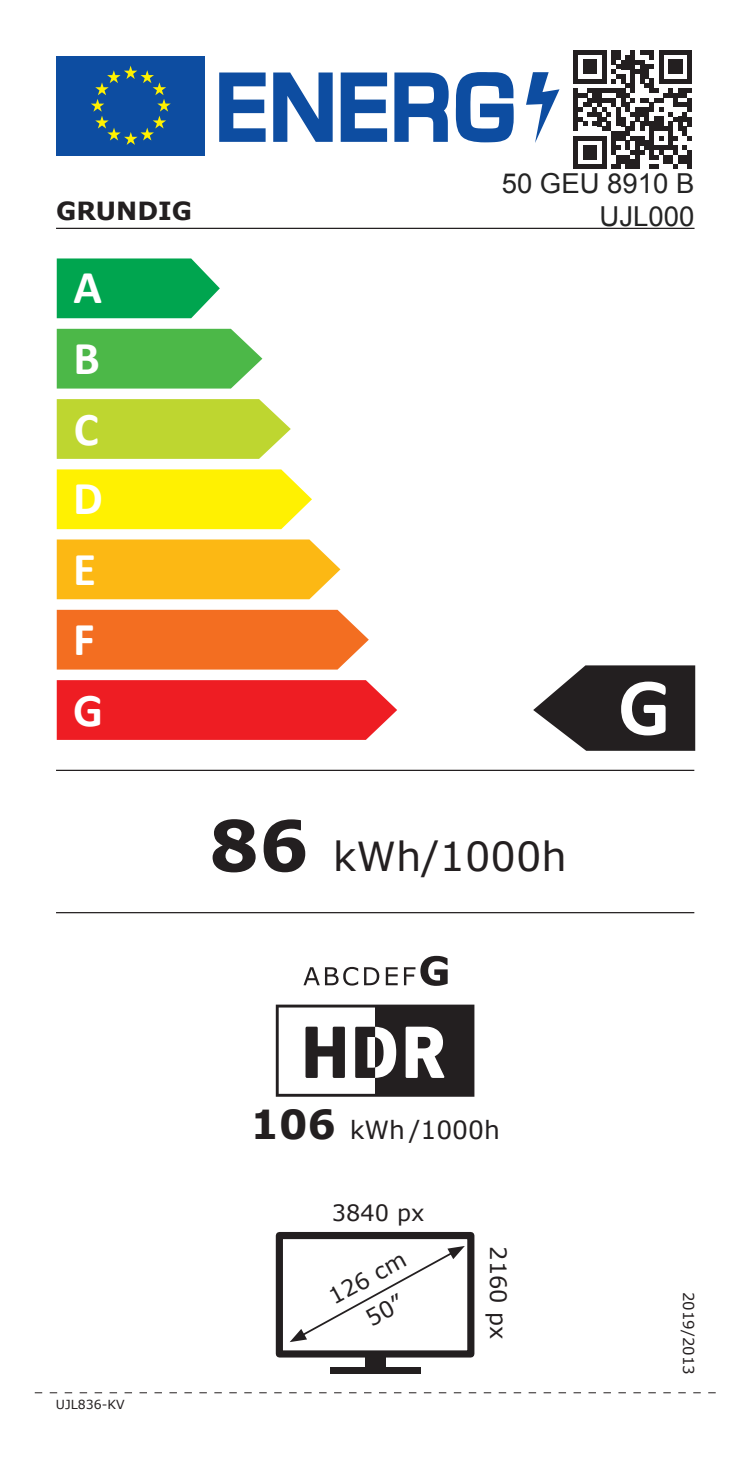
<style>
.page{position:relative;width:752px;height:1460px;background:#fff}
.page>*{position:absolute;margin:0;border:0;box-sizing:border-box;transform-origin:0 0}
.t1{font:700 47.25px/70.5px "Calibri";color:#fff}
.t2{font:40px "Verdana";color:#231f20}
.t3{font:27.5px/33px "Arial";color:#242424;text-align:right}
.t4{font:25px "Verdana";color:#231f20}
.t5{font:700 25px "Verdana";color:#231f20}
.t6{font:22.5px "Verdana";color:#231f20}
.t7{font:15px "Verdana";color:#231f20}
.t8{font:12.5px "Verdana";color:#231f20}
.s1{font-weight:700;font-size:70px}
.s2{font-weight:700;font-size:40px}
</style>
<div class="page">
<hr style="left:56px;top:228px;width:638px;height:1px;background:#231f20">
<div style="left:56px;top:57px;width:149px;height:99px;background:#0d4da1"></div>
<svg style="left:91px;top:66px;width:80px;height:79px"></svg>
<svg style="left:219px;top:73px;width:46px;height:69px"></svg>
<svg style="left:273px;top:73px;width:59px;height:69px"></svg>
<svg style="left:340px;top:73px;width:47px;height:69px"></svg>
<svg style="left:394px;top:73px;width:54px;height:69px"></svg>
<svg style="left:455px;top:72px;width:58px;height:70px"></svg>
<svg style="left:526px;top:72px;width:33px;height:71px"></svg>
<svg style="left:35px;top:1392px;width:680px;height:1px"></svg>
<svg style="left:573px;top:50px;width:118px;height:119px"></svg>
<div style="left:686px;top:150px;width:5px;height:9px;background:#231f20"></div>
<div style="left:686px;top:159px;width:5px;height:10px;background:#231f20"></div>
<div style="left:364px;top:1351px;width:21px;height:18px;background:#231f20"></div>
<div style="left:330px;top:1367px;width:90px;height:7px;background:#231f20"></div>
<div style="left:275px;top:1232px;width:199px;height:125px;border:7px solid #231f20"></div>
<hr style="left:56px;top:770px;width:638px;height:1px;background:#231f20">
<hr style="left:56px;top:912px;width:638px;height:1px;background:#231f20">
<svg style="left:276px;top:1005px;width:198px;height:92px"></svg>
<svg style="left:303px;top:967px;width:16px;height:18px"></svg>
<svg style="left:325px;top:967px;width:33px;height:19px"></svg>
<svg style="left:364px;top:967px;width:15px;height:18px"></svg>
<svg style="left:385px;top:967px;width:12px;height:18px"></svg>
<svg style="left:404px;top:956px;width:43px;height:30px"></svg>
<svg style="left:57px;top:680px;width:340px;height:60px;background:#ee262c"></svg>
<div style="left:57px;top:610px;width:311px;height:60px;background:#f36e21"></div>
<svg style="left:57px;top:539px;width:283px;height:60px;background:#fcbc21"></svg>
<svg style="left:57px;top:469px;width:255px;height:60px;background:#fff110"></svg>
<svg style="left:57px;top:399px;width:233px;height:60px;background:#c2d83e"></svg>
<svg style="left:57px;top:329px;width:205px;height:60px;background:#5abd57"></svg>
<svg style="left:57px;top:258px;width:163px;height:60px;background:#18ad5f"></svg>
<svg style="left:533px;top:665px;width:161px;height:86px"></svg>
<svg style="left:290px;top:1246px;width:174px;height:96px"></svg>
<p class="t5" style="left:56px;top:195px;width:137px">GRUNDIG</p>
<h1 class="t1" style="left:73px;top:252px;width:31px">A<br>B<br>C<br>D<br>E<br>F<br>G</h1>
<p class="t3" style="left:501px;top:168px;width:194px">50 GEU 8910 B<br>UJL000</p>
<h2 class="t2" style="left:209px;top:831px;width:359px"><span class="s1">86</span> kWh/1000h</h2>
<p class="t8" style="left:56px;top:1396px;width:70px">UJL836-KV</p>
<p class="t4" style="left:250px;top:1114px;width:251px"><span class="s2">106</span> kWh /1000h</p>
<p class="t6" style="left:332px;top:1198px;width:94px">3840 px</p>
<p class="t6" style="left:323px;top:1285px;width:86px;rotate:-28deg">126 cm</p>
<p class="t6" style="left:512px;top:1246px;width:94px;rotate:90deg">2160 px</p>
<p class="t7" style="left:697px;top:1292px;width:85px;rotate:90deg">2019/2013</p>
</div>
